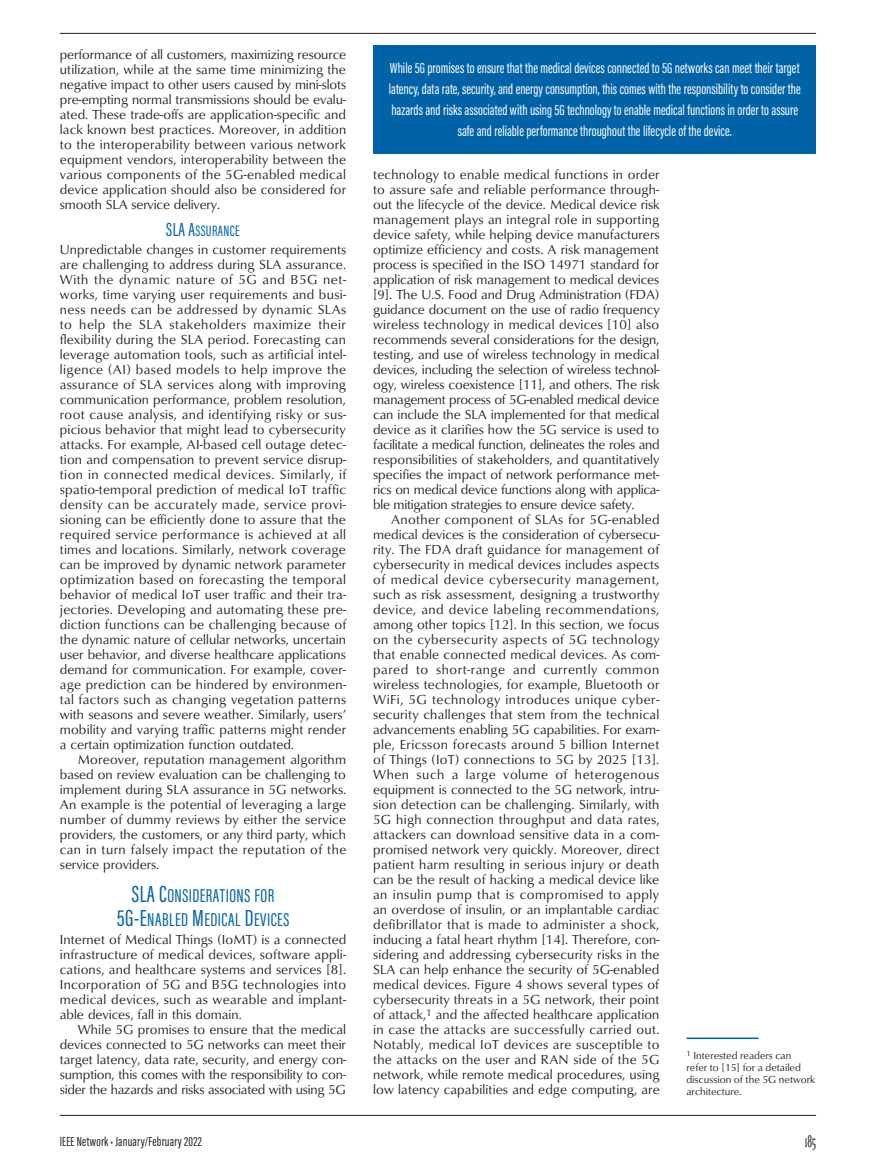
<style>
.page{position:relative;width:876px;height:1173px;background:#fff}
.page>*{position:absolute;margin:0;border:0;box-sizing:border-box;transform-origin:0 0}
.t1{font:19.2px/24px "Acumin Pro Extra Cond Regular SC800";letter-spacing:.025em;color:#0163a7;text-align:center}
.t2{font:16.5px "Matrix II Ext OT Narrow SC800";color:#231f20}
.t3{font:15.6px "Acumin Pro Extra Cond Regular SC800";letter-spacing:.025em;color:#0163a7}
.t4{font:15px/21px "Acumin Pro Extra Cond";color:#fff;text-align:center}
.t5{font:13.5px/15px "Classico URW";color:#231f20;text-align:justify}
.t6{font:13.5px "Acumin Pro Extra Cond";letter-spacing:.015em;color:#231f20}
.t7{font:10.5px/12px "Classico URW";color:#231f20}
.s1{font-size:19.5px}
.s2{font-size:24px}
</style>
<div class="page">
<hr style="left:60px;top:33px;width:756px;height:1px;background:#231f20">
<hr style="left:60px;top:1115px;width:756px;height:1px;background:#231f20">
<hr style="left:686px;top:1037px;width:72px;height:2px;background:#0163a7">
<div style="left:373px;top:45px;width:443px;height:108px;background:#0163a7"></div>
<p class="t5" style="left:60px;top:46px;width:288px">performance of all customers, maximizing resource utilization, while at the same time minimizing the negative impact to other users caused by mini-slots pre-empting normal transmissions should be evalu&shy;ated. These trade-offs are application-specific and lack known best practices. Moreover, in addition to the interoperability between various network equipment vendors, interoperability between the various components of the 5G-enabled medical device application should also be considered for smooth SLA service delivery.</p>
<p class="t3" style="left:166px;top:221px;width:75px"><span class="s1">SLA A</span>SSURANCE</p>
<p class="t5" style="left:60px;top:241px;width:288px">Unpredictable changes in customer requirements are challenging to address during SLA assurance.<br>With the dynamic nature of 5G and B5G net&shy;works, time varying user requirements and busi&shy;ness needs can be addressed by dynamic SLAs to help the SLA stakeholders maximize their flexibility during the SLA period. Forecasting can leverage automation tools, such as artificial intel&shy;ligence (AI) based models to help improve the assurance of SLA services along with improving communication performance, problem resolution, root cause analysis, and identifying risky or sus&shy;picious behavior that might lead to cybersecurity attacks. For example, AI-based cell outage detec&shy;tion and compensation to prevent service disrup&shy;tion in connected medical devices. Similarly, if spatio-temporal prediction of medical IoT traffic density can be accurately made, service provi&shy;sioning can be efficiently done to assure that the required service performance is achieved at all times and locations. Similarly, network coverage can be improved by dynamic network parameter optimization based on forecasting the temporal behavior of medical IoT user traffic and their tra&shy;jectories. Developing and automating these pre&shy;diction functions can be challenging because of the dynamic nature of cellular networks, uncertain user behavior, and diverse healthcare applications demand for communication. For example, cover&shy;age prediction can be hindered by environmen&shy;tal factors such as changing vegetation patterns with seasons and severe weather. Similarly, users’ mobility and varying traffic patterns might render a certain optimization function outdated.</p>
<p class="t5" style="left:60px;top:751px;width:288px;text-indent:18px">Moreover, reputation management algorithm based on review evaluation can be challenging to implement during SLA assurance in 5G networks.<br>An example is the potential of leveraging a large number of dummy reviews by either the service providers, the customers, or any third party, which can in turn falsely impact the reputation of the service providers.</p>
<h1 class="t1" style="left:117px;top:884px;width:174px"><span class="s2">SLA C</span>ONSIDERATIONS FOR<br><span class="s2">5G-E</span>NABLED <span class="s2">M</span>EDICAL <span class="s2">D</span>EVICES</h1>
<p class="t5" style="left:60px;top:931px;width:288px">Internet of Medical Things (IoMT) is a connected infrastructure of medical devices, software appli&shy;cations, and healthcare systems and services [8].<br>Incorporation of 5G and B5G technologies into medical devices, such as wearable and implant&shy;able devices, fall in this domain.</p>
<p class="t5" style="left:60px;top:1021px;width:288px;text-indent:18px">While 5G promises to ensure that the medical devices connected to 5G networks can meet their target latency, data rate, security, and energy con&shy;sumption, this comes with the responsibility to con&shy;sider the hazards and risks associated with using 5G</p>
<p class="t4" style="left:389px;top:58px;width:413px">While 5G promises to ensure that the medical devices connected to 5G networks can meet their target latency, data rate, security, and energy consumption, this comes with the responsibility to consider the hazards and risks associated with using 5G technology to enable medical functions in order to assure safe and reliable performance throughout the lifecycle of the device.</p>
<p class="t5" style="left:373px;top:166px;width:288px">technology to enable medical functions in order to assure safe and reliable performance through&shy;out the lifecycle of the device. Medical device risk management plays an integral role in supporting device safety, while helping device manufacturers optimize efficiency and costs. A risk management process is specified in the ISO 14971 standard for application of risk management to medical devices [9]. The U.S. Food and Drug Administration (FDA) guidance document on the use of radio frequency wireless technology in medical devices [10] also recommends several considerations for the design, testing, and use of wireless technology in medical devices, including the selection of wireless technol&shy;ogy, wireless coexistence [11], and others. The risk management process of 5G-enabled medical device can include the SLA implemented for that medical device as it clarifies how the 5G service is used to facilitate a medical function, delineates the roles and responsibilities of stakeholders, and quantitatively specifies the impact of network performance met&shy;rics on medical device functions along with applica&shy;ble mitigation strategies to ensure device safety.</p>
<p class="t5" style="left:373px;top:511px;width:288px;text-indent:18px">Another component of SLAs for 5G-enabled medical devices is the consideration of cybersecu&shy;rity. The FDA draft guidance for management of cybersecurity in medical devices includes aspects of medical device cybersecurity management, such as risk assessment, designing a trustworthy device, and device labeling recommendations, among other topics [12]. In this section, we focus on the cybersecurity aspects of 5G technology that enable connected medical devices. As com&shy;pared to short-range and currently common wireless technologies, for example, Bluetooth or WiFi, 5G technology introduces unique cyber&shy;security challenges that stem from the technical advancements enabling 5G capabilities. For exam&shy;ple, Ericsson forecasts around 5 billion Internet of Things (IoT) connections to 5G by 2025 [13].<br>When such a large volume of heterogenous equipment is connected to the 5G network, intru&shy;sion detection can be challenging. Similarly, with 5G high connection throughput and data rates, attackers can download sensitive data in a com&shy;promised network very quickly. Moreover, direct patient harm resulting in serious injury or death can be the result of hacking a medical device like an insulin pump that is compromised to apply an overdose of insulin, or an implantable cardiac defibrillator that is made to administer a shock, inducing a fatal heart rhythm [14]. Therefore, con&shy;sidering and addressing cybersecurity risks in the SLA can help enhance the security of 5G-enabled medical devices. Figure 4 shows several types of cybersecurity threats in a 5G network, their point of attack,<sup>1</sup> and the affected healthcare application in case the attacks are successfully carried out.<br>Notably, medical IoT devices are susceptible to the attacks on the user and RAN side of the 5G network, while remote medical procedures, using low latency capabilities and edge computing, are</p>
<p class="t7" style="left:686px;top:1049px;width:130px"><sup>1</sup> Interested readers can<br>refer to [15] for a detailed discussion of the 5G network architecture.</p>
<p class="t6" style="left:60px;top:1133px;width:143px">IEEE Network • January/February 2022</p>
<p class="t2" style="left:805px;top:1131px;width:13px">185</p>
</div>
